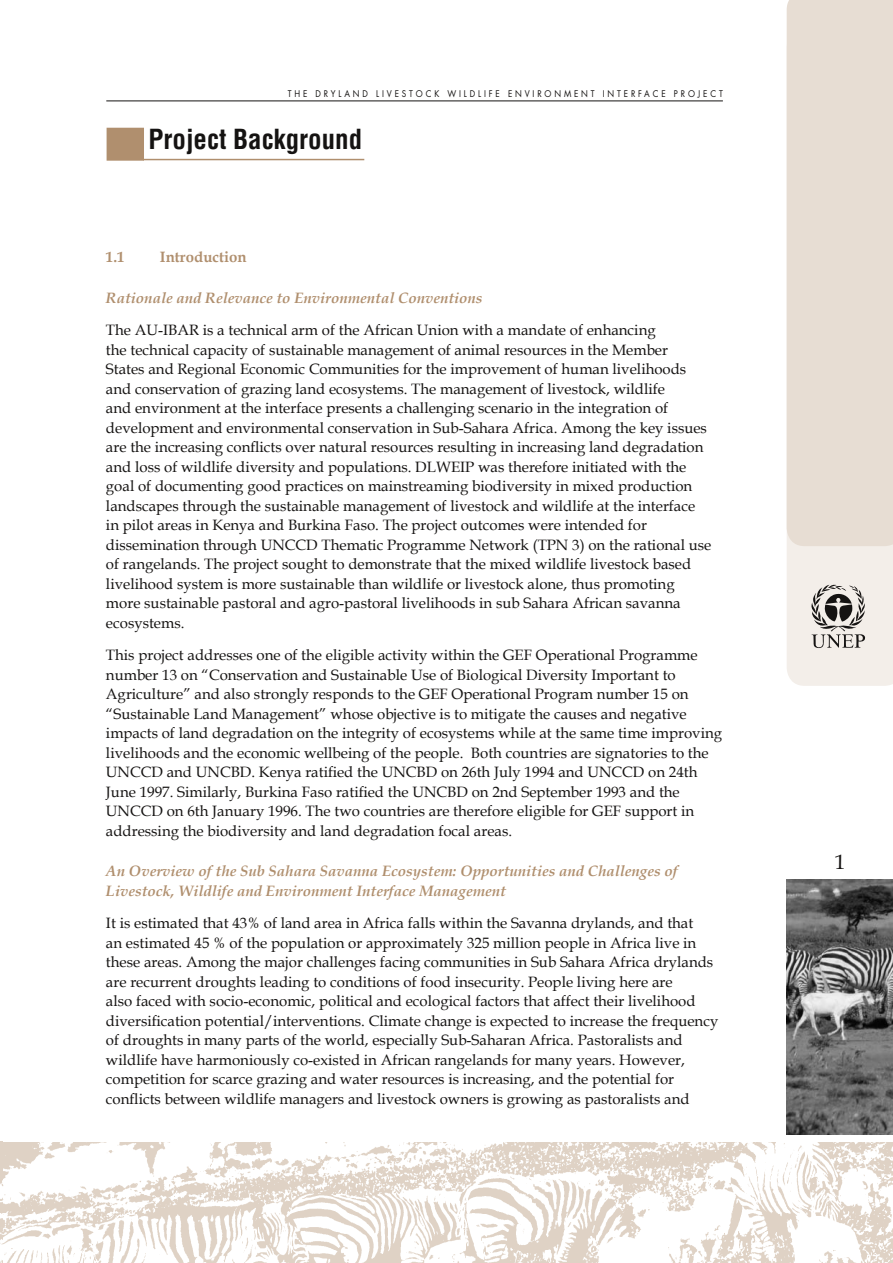
<style>
.page{position:relative;width:893px;height:1263px;background:#fff}
.page>*{position:absolute;margin:0;border:0;box-sizing:border-box;transform-origin:0 0}
.t1{font:700 condensed 27px "Helvetica";color:#151312}
.t2{font:15px/19.5px "Book Antiqua";color:#151312}
.t3{font:italic 700 15px/19.5px "Book Antiqua";color:#b08f6e}
.t4{font:700 15px "Book Antiqua";color:#b08f6e}
.t5{font:9px "Futura";letter-spacing:.35em;color:#151312;scale:.9 1}
</style>
<div class="page">
<img style="left:2px;top:1142px;width:891px;height:121px">
<img style="left:0;top:1142px;width:2px;height:121px">
<div style="left:787px;top:546px;width:106px;height:140px;background:#f3eee9"></div>
<div style="left:787px;top:0;width:106px;height:546px;background:#e7ddd3"></div>
<hr style="left:106px;top:101px;width:617px;height:1px;background:#151312">
<svg style="left:811px;top:585px;width:54px;height:63px;background:#aba7a4"></svg>
<img style="left:786px;top:880px;width:107px;height:255px">
<div style="left:107px;top:128px;width:36px;height:32px;background:#b08f6e"></div>
<div style="left:107px;top:128px;width:37px;height:33px;border:2px solid #b08f6e"></div>
<hr style="left:143px;top:159px;width:221px;height:1px;background:#b08f6e">
<p class="t5" style="left:288px;top:88px;width:485px">THE DRYLAND LIVESTOCK WILD LIFE E NVIRONMENT I NTERFACE PROJECT</p>
<h1 class="t1" style="left:148px;top:123px;width:215px">Project Background</h1>
<p class="t4" style="left:106px;top:247px;width:20px">1.1</p>
<p class="t4" style="left:160px;top:247px;width:88px">Introduction</p>
<p class="t3" style="left:106px;top:289px;width:378px">Rationale and Relevance to Environmental Conventions</p>
<p class="t2" style="left:106px;top:320px;width:607px">The AU-IBAR is a technical arm of the African Union with a mandate of enhancing<br>the technical capacity of sustainable management of animal resources in the Member<br>States and Regional Economic Communities for the improvement of human livelihoods and conservation of grazing land ecosystems. The management of livestock, wildlife<br>and environment at the interface presents a challenging scenario in the integration of development and environmental conservation in Sub-Sahara Africa. Among the key issues are the increasing conflicts over natural resources resulting in increasing land degradation and loss of wildlife diversity and populations. DLWEIP was therefore initiated with the goal of documenting good practices on mainstreaming biodiversity in mixed production landscapes through the sustainable management of livestock and wildlife at the interface in pilot areas in Kenya and Burkina Faso. The project outcomes were intended for dissemination through UNCCD Thematic Programme Network (TPN 3) on the rational use of rangelands. The project sought to demonstrate that the mixed wildlife livestock based livelihood system is more sustainable than wildlife or livestock alone, thus promoting more sustainable pastoral and agro-pastoral livelihoods in sub Sahara African savanna ecosystems.</p>
<p class="t2" style="left:106px;top:645px;width:618px">This project addresses one of the eligible activity within the GEF Operational Programme number 13 on “Conservation and Sustainable Use of Biological Diversity Important to Agriculture” and also strongly responds to the GEF Operational Program number 15 on “Sustainable Land Management” whose objective is to mitigate the causes and negative impacts of land degradation on the integrity of ecosystems while at the same time improving livelihoods and the economic wellbeing of the people. Both countries are signatories to the UNCCD and UNCBD. Kenya ratified the UNCBD on 26th July 1994 and UNCCD on 24th June 1997. Similarly, Burkina Faso ratified the UNCBD on 2nd September 1993 and the UNCCD on 6th January 1996. The two countries are therefore eligible for GEF support in addressing the biodiversity and land degradation focal areas.</p>
<p class="t3" style="left:106px;top:862px;width:573px">An Overview of the Sub Sahara Savanna Ecosystem: Opportunities and Challenges of<br>Livestock, Wildlife and Environment Interface Management</p>
<p class="t2" style="left:106px;top:913px;width:614px">It is estimated that 43% of land area in Africa falls within the Savanna drylands, and that<br>an estimated 45 % of the population or approximately 325 million people in Africa live in these areas. Among the major challenges facing communities in Sub Sahara Africa drylands are recurrent droughts leading to conditions of food insecurity. People living here are<br>also faced with socio-economic, political and ecological factors that affect their livelihood diversification potential/interventions. Climate change is expected to increase the frequency of droughts in many parts of the world, especially Sub-Saharan Africa. Pastoralists and wildlife have harmoniously co-existed in African rangelands for many years. However, competition for scarce grazing and water resources is increasing, and the potential for conflicts between wildlife managers and livestock owners is growing as pastoralists and</p>
</div>
